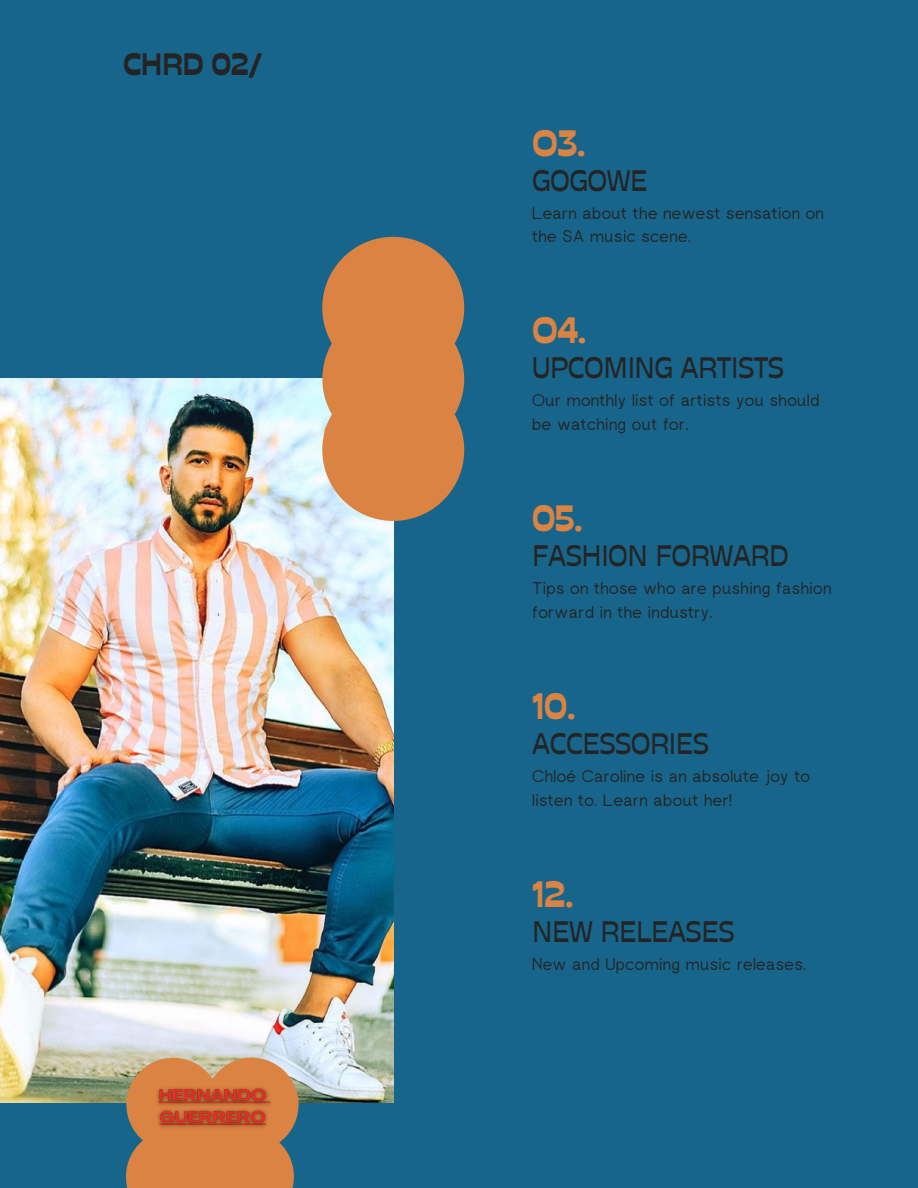
<style>
.page{position:relative;width:918px;height:1188px;background:#18658b}
.page>*{position:absolute;margin:0;border:0;box-sizing:border-box;transform-origin:0 0}
.t1{font:800 36.75px "Stadio Deva";letter-spacing:-.015em;color:#db8343}
.t2{font:800 31.05px "Stadio Deva";letter-spacing:-.015em;color:#242424}
.t3{font:500 29.7px "Stadio Deva";letter-spacing:-.015em;color:#242424}
.t4{font:16.95px/23.2px "rugratssans";letter-spacing:.02em;color:#242424}
</style>
<div class="page">
<img style="left:0;top:379px;width:394px;height:723px">
<svg style="left:322px;top:237px;width:142px;height:284px"></svg>
<svg style="left:126px;top:1058px;width:173px;height:130px"></svg>
<img style="left:151px;top:1081px;width:122px;height:51px">
<p class="t2" style="left:123px;top:46px;width:141px">CHRD 02/</p>
<p class="t1" style="left:532px;top:121px;width:55px">O3.</p>
<p class="t3" style="left:532px;top:162px;width:117px">GOGOWE</p>
<p class="t4" style="left:532px;top:203px;width:293px">Learn about the newest sensation on the SA music scene.</p>
<p class="t1" style="left:532px;top:309px;width:56px">O4.</p>
<p class="t3" style="left:532px;top:350px;width:254px">UPCOMING ARTISTS</p>
<p class="t4" style="left:532px;top:391px;width:289px">Our monthly list of artists you should be watching out for.</p>
<p class="t1" style="left:532px;top:496px;width:52px">05.</p>
<p class="t3" style="left:532px;top:538px;width:258px">FASHION FORWARD</p>
<p class="t4" style="left:532px;top:578px;width:301px">Tips on those who are pushing fashion forward in the industry.</p>
<p class="t1" style="left:532px;top:684px;width:45px">10.</p>
<p class="t3" style="left:532px;top:726px;width:178px">ACCESSORIES</p>
<p class="t4" style="left:532px;top:766px;width:279px">Chloé Caroline is an absolute joy to listen to. Learn about her!</p>
<p class="t1" style="left:532px;top:872px;width:43px">12.</p>
<p class="t3" style="left:532px;top:914px;width:204px">NEW RELEASES</p>
<p class="t4" style="left:532px;top:954px;width:276px">New and Upcoming music releases.</p>
</div>
